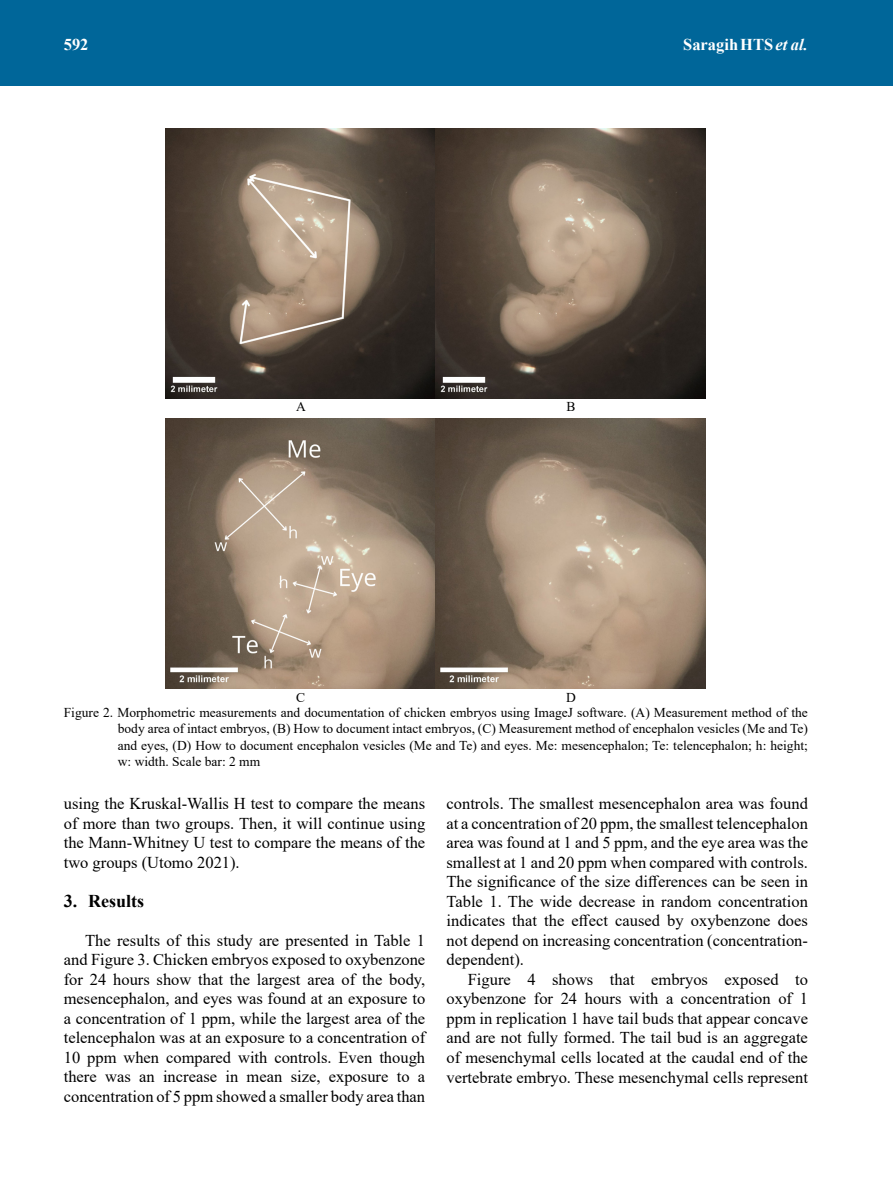
<style>
.page{position:relative;width:893px;height:1191px;background:#fff}
.page>*{position:absolute;margin:0;border:0;box-sizing:border-box;transform-origin:0 0}
.t1{font:700 18px "Times New Roman";color:#000}
.t2{font:16.5px/19.5px "Times New Roman";color:#000;text-align:justify}
.t3{font:700 16.5px "Times New Roman";color:#fff}
.t4{font:13.5px/16.2px "Times New Roman";color:#000;text-align:justify}
.s1{font-style:italic}
</style>
<div class="page">
<div style="left:0;top:0;width:893px;height:85px;background:#069"></div>
<img style="left:166px;top:128px;width:540px;height:270px">
<img style="left:166px;top:418px;width:540px;height:270px">
<p class="t3" style="left:64px;top:33px;width:26px">592</p>
<p class="t3" style="left:683px;top:33px;width:126px">SaragihHTS<span class="s1">et al.</span></p>
<p class="t4" style="left:296px;top:398px;width:11px">A</p>
<p class="t4" style="left:296px;top:689px;width:11px">C</p>
<p class="t4" style="left:566px;top:398px;width:11px">B</p>
<p class="t4" style="left:566px;top:689px;width:11px">D</p>
<p class="t4" style="left:118px;top:704px;width:692px;text-indent:-54px">Figure 2. Morphometric measurements and documentation of chicken embryos using ImageJ software. (A) Measurement method of the body area of intact embryos, (B) How to document intact embryos, (C) Measurement method of encephalon vesicles (Me and Te) and eyes, (D) How to document encephalon vesicles (Me and Te) and eyes. Me: mesencephalon; Te: telencephalon; h: height; w: width. Scale bar: 2 mm</p>
<p class="t2" style="left:64px;top:793px;width:363px">using the Kruskal-Wallis H test to compare the means of more than two groups. Then, it will continue using the Mann-Whitney U test to compare the means of the two groups (Utomo 2021).</p>
<p class="t1" style="left:64px;top:888px;width:82px">3. Results</p>
<p class="t2" style="left:64px;top:930px;width:363px;text-indent:21px">The results of this study are presented in Table 1 and Figure 3. Chicken embryos exposed to oxybenzone for 24 hours show that the largest area of the body, mesencephalon, and eyes was found at an exposure to a concentration of 1 ppm, while the largest area of the telencephalon was at an exposure to a concentration of 10 ppm when compared with controls. Even though there was an increase in mean size, exposure to a concentration of 5 ppm showed a smaller body area than</p>
<p class="t2" style="left:446px;top:793px;width:363px">controls. The smallest mesencephalon area was found at a concentration of 20 ppm, the smallest telencephalon area was found at 1 and 5 ppm, and the eye area was the smallest at 1 and 20 ppm when compared with controls.<br>The significance of the size differences can be seen in Table 1. The wide decrease in random concentration indicates that the effect caused by oxybenzone does not depend on increasing concentration (concentration&shy;dependent).</p>
<p class="t2" style="left:446px;top:969px;width:363px;text-indent:21px">Figure 4 shows that embryos exposed to oxybenzone for 24 hours with a concentration of 1 ppm in replication 1 have tail buds that appear concave and are not fully formed. The tail bud is an aggregate of mesenchymal cells located at the caudal end of the vertebrate embryo. These mesenchymal cells represent</p>
</div>
